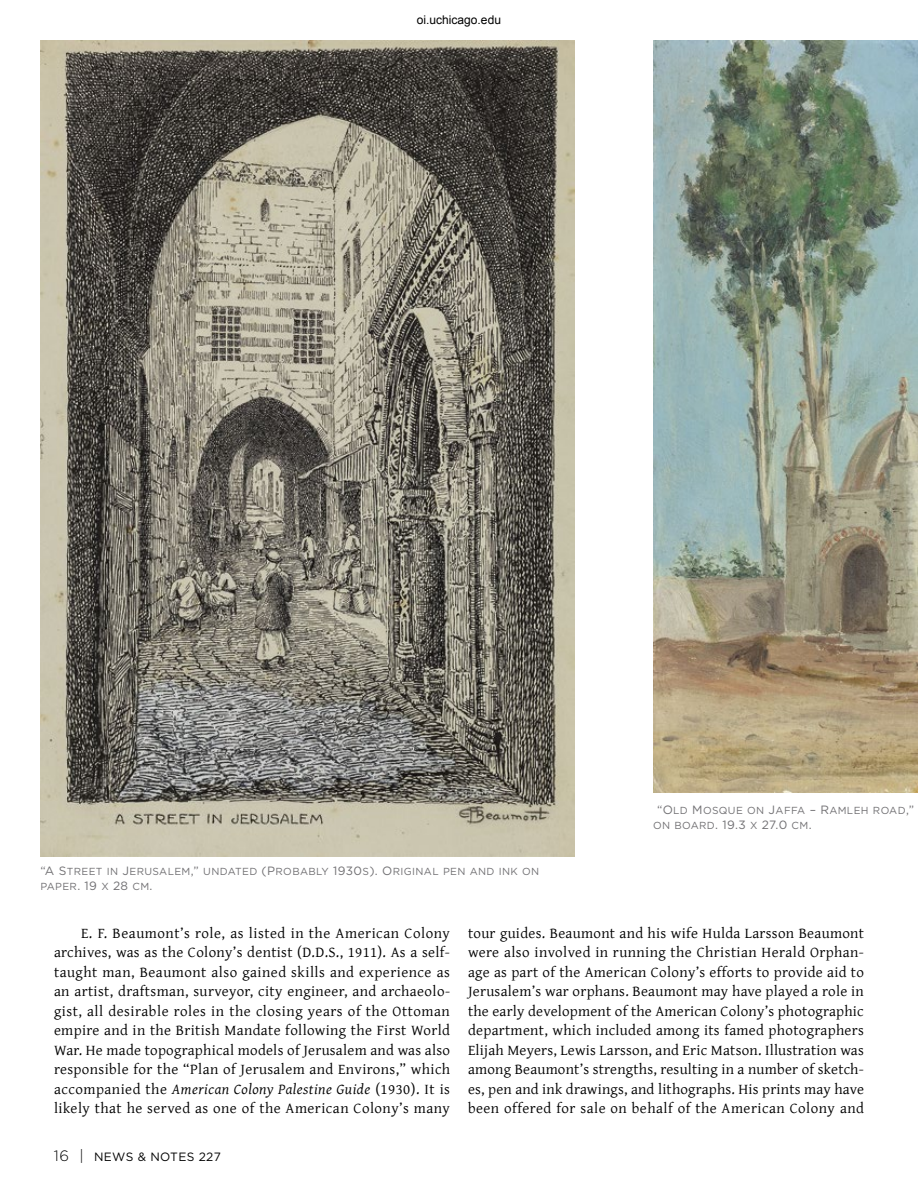
<style>
.page{position:relative;width:918px;height:1188px;background:#fff}
.page>*{position:absolute;margin:0;border:0;box-sizing:border-box;transform-origin:0 0}
.t1{font:15px/19.5px "Gentium Plus";letter-spacing:.03em;color:#000;text-align:justify}
.t2{font:12px "Gotham";letter-spacing:.025em;color:#000}
.t3{font:12px "Arial";color:#000}
.t4{font:10.2px/15px "Gotham Book SC850";letter-spacing:.035em;color:#717073}
.s1{font-size:12px}
.s2{font-style:italic}
.s3{font-weight:300;font-size:15px}
</style>
<div class="page">
<img style="left:40px;top:40px;width:534px;height:816px">
<img style="left:653px;top:40px;width:265px;height:753px">
<p class="t3" style="left:417px;top:12px;width:86px">oi.uchicago.edu</p>
<p class="t4" style="left:40px;top:864px;width:500px"><span class="s1">“A S</span>TREET IN <span class="s1">J</span>ERUSALEM<span class="s1">,”</span> UNDATED <span class="s1">(P</span>ROBABLY <span class="s1">1930</span>S<span class="s1">). O</span>RIGINAL PEN AND INK ON<br>PAPER<span class="s1">. 19</span> X <span class="s1">28</span> CM<span class="s1">.</span></p>
<p class="t4" style="left:653px;top:803px;width:263px;text-indent:4px"><span class="s1">“O</span>LD <span class="s1">M</span> OSQUE ON <span class="s1">J</span>AFFA <span class="s1">– R</span>AMLEH ROAD<span class="s1">,”<br></span>ON BOARD<span class="s1">. 19.3</span> X <span class="s1">27.0</span> CM<span class="s1">.</span></p>
<p class="t1" style="left:54px;top:922px;width:398px;text-indent:27px">E. F. Beaumont’s role, as listed in the American Colony archives, was as the Colony’s dentist (D.D.S., 1911). As a self&shy;taught man, Beaumont also gained skills and experience as an artist, draftsman, surveyor, city engineer, and archaeolo&shy;gist, all desirable roles in the closing years of the Ottoman empire and in the British Mandate following the First World War. He made topographical models of Jerusalem and was also responsible for the “Plan of Jerusalem and Environs,” which accompanied the <span class="s2">American Colony Palestine Guide</span> (1930). It is likely that he served as one of the American Colony’s many</p>
<p class="t1" style="left:468px;top:922px;width:398px">tour guides. Beaumont and his wife Hulda Larsson Beaumont were also involved in running the Christian Herald Orphan&shy;age as part of the American Colony’s efforts to provide aid to Jerusalem’s war orphans. Beaumont may have played a role in the early development of the American Colony’s photographic department, which included among its famed photographers Elijah Meyers, Lewis Larsson, and Eric Matson. Illustration was among Beaumont’s strengths, resulting in a number of sketch&shy;es, pen and ink drawings, and lithographs. His prints may have been offered for sale on behalf of the American Colony and</p>
<p class="t2" style="left:54px;top:1149px;width:168px"><span class="s3">16 |</span> N EWS &amp; N OTES 227</p>
</div>
